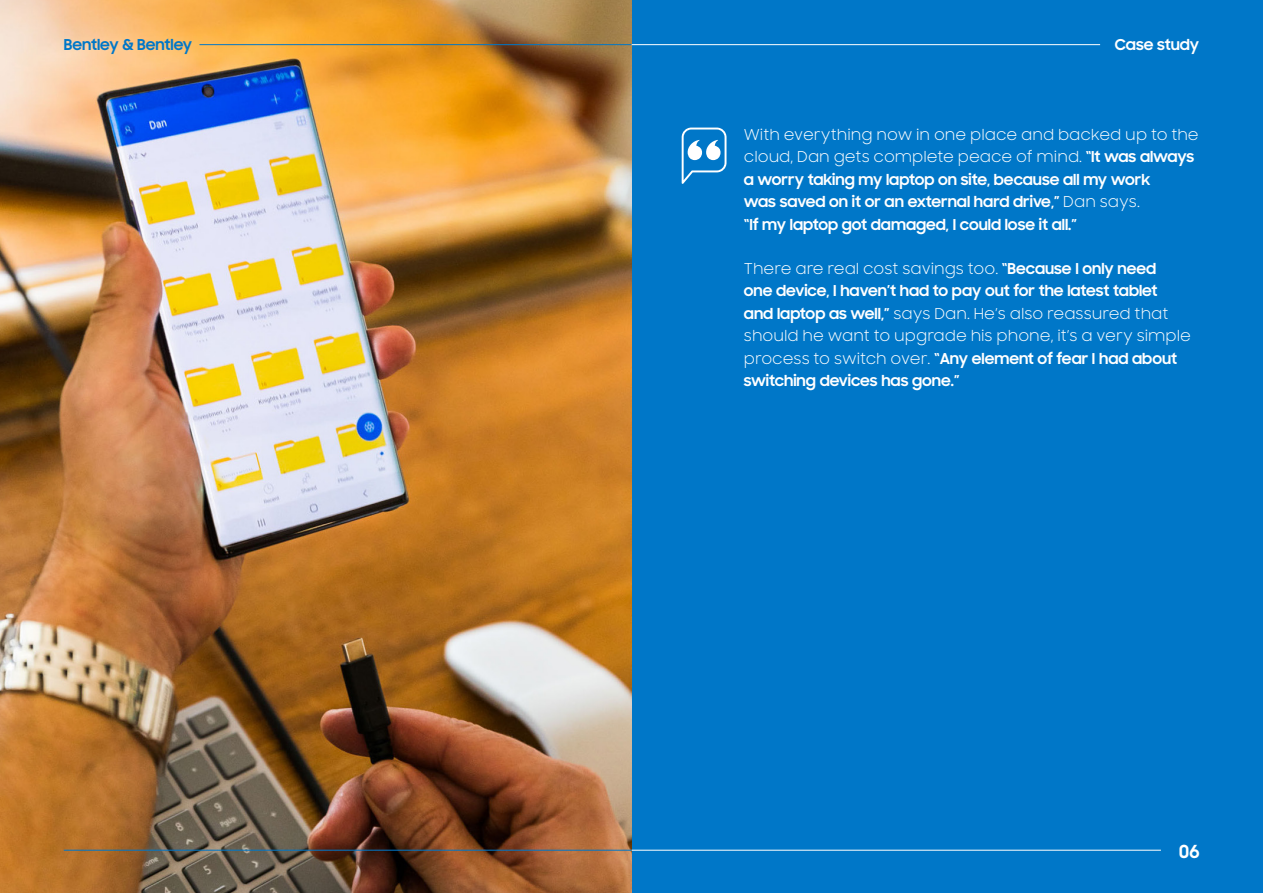
<style>
.page{position:relative;width:1263px;height:893px;background:#0077c8}
.page>*{position:absolute;margin:0;border:0;box-sizing:border-box;transform-origin:0 0}
.t1{font:700 18px "Samsung Sharp Sans";color:#fff}
.t2{font:700 15px/22.5px "Samsung Sharp Sans";color:#fff}
.t3{font:700 15px "Samsung Sharp Sans";color:#0077c8}
.s1{font-weight:400}
</style>
<div class="page">
<img style="left:0;top:0;width:631px;height:893px">
<svg style="left:682px;top:128px;width:44px;height:56px"></svg>
<hr style="left:631px;top:44px;width:469px;height:1px;background:#fff">
<hr style="left:631px;top:850px;width:530px;height:1px;background:#fff">
<hr style="left:64px;top:850px;width:567px;height:1px;background:#0077c8">
<hr style="left:199px;top:44px;width:432px;height:1px;background:#0077c8">
<p class="t3" style="left:64px;top:33px;width:130px">Bentley &amp; Bentley</p>
<p class="t2" style="left:1115px;top:33px;width:86px">Case study</p>
<p class="t2" style="left:744px;top:122px;width:456px"><span class="s1">With everything now in one place and backed up to the cloud, Dan gets complete peace of mind.</span> “It was always a worry taking my laptop on site, because all my work<br>was saved on it or an external hard drive,” <span class="s1">Dan says.<br></span>“If my laptop got damaged, I could lose it all.”</p>
<p class="t2" style="left:744px;top:256px;width:449px"><span class="s1">There are real cost savings too.</span> “Because I only need<br>one device, I haven’t had to pay out for the latest tablet<br>and laptop as well,” <span class="s1">says Dan. He’s also reassured that should he want to upgrade his phone, it’s a very simple process to switch over.</span> “Any element of fear I had about switching devices has gone.”</p>
<p class="t1" style="left:1179px;top:838px;width:22px">06</p>
</div>
